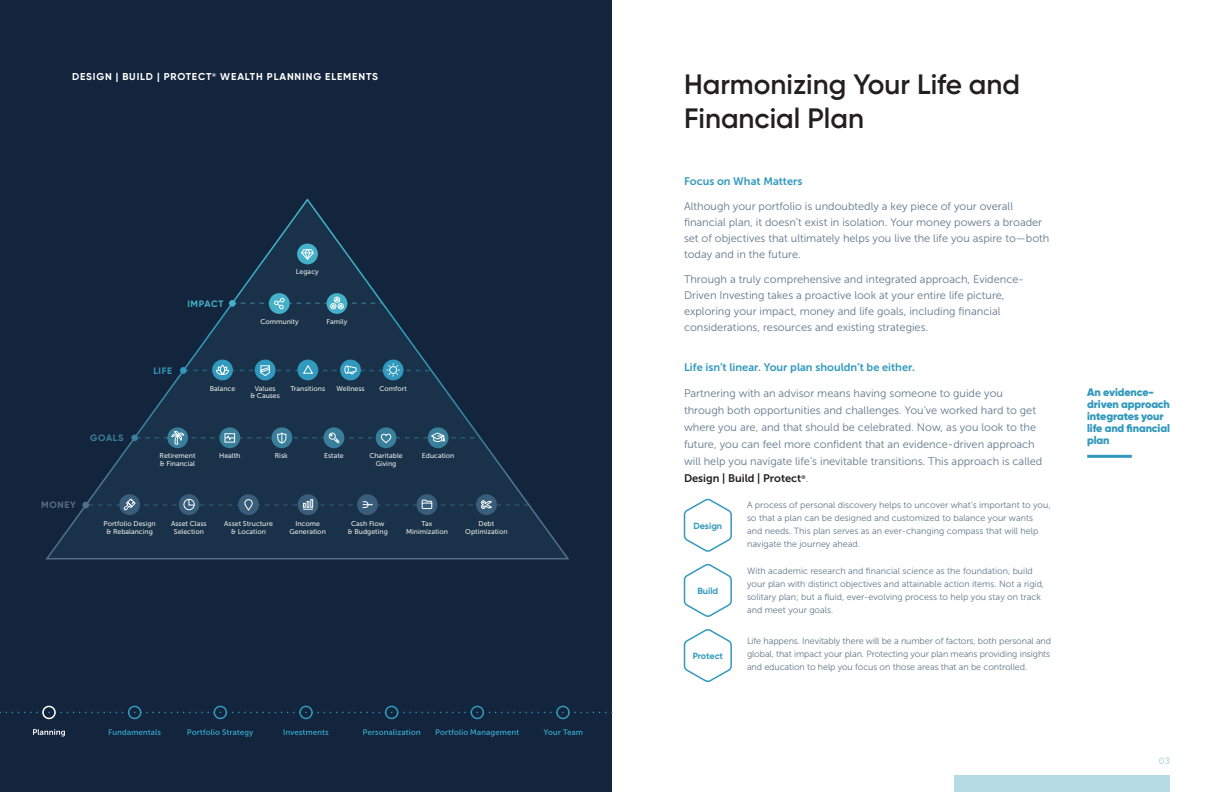
<style>
.page{position:relative;width:1224px;height:792px;background:#fff}
.page>*{position:absolute;margin:0;border:0;box-sizing:border-box;transform-origin:0 0}
.Page_Title{font:600 28px/33.6px "Gilroy";color:#231f20}
.Body_Copy{font:11px/16px "Museo Sans 300";color:#61778a}
.t1{font:11px "Museo Sans 700";color:#3299be}
.Callout_Box{font:900 11px/12px "Gilroy";letter-spacing:-.01em;color:#3299be}
.Page_Title-2{font:700 10px "Gilroy";letter-spacing:.085em;color:#fff}
.t2{font:700 9.3px "Gilroy";letter-spacing:.065em;color:#44b0c9}
.t3{font:700 9.3px "Gilroy";letter-spacing:.075em;color:#556d88}
.t4{font:700 9.3px "Gilroy";letter-spacing:.07em;color:#397f9c}
.t5{font:700 9.3px "Gilroy";color:#3299be}
.Body_Copy-2{font:9px/13px "Museo Sans 300";color:#61778a}
.t6{font:700 9px "Gilroy";letter-spacing:-.005em;color:#3299be}
.t7{font:600 9px "Gilroy";color:#b7dbe4}
.t8{font:7px/7.7px "Museo Sans 500";color:#e6e7e6;text-align:center}
.s1{font-family:"Museo Sans 700";color:#231f20}
</style>
<div class="page">
<div style="left:954px;top:776px;width:216px;height:16px;background:#b7dbe4"></div>
<div style="left:0;top:0;width:612px;height:792px;background:#13253c"></div>
<svg style="left:45px;top:198px;width:524px;height:362px"></svg>
<div style="left:82px;top:502px;width:7px;height:6px;background:#566c89;border-radius:50%"></div>
<div style="left:131px;top:434px;width:7px;height:7px;background:#397f9c;border-radius:50%"></div>
<div style="left:180px;top:367px;width:7px;height:7px;background:#3299be;border-radius:50%"></div>
<div style="left:229px;top:300px;width:7px;height:7px;background:#44b0c9;border-radius:50%"></div>
<div style="left:383px;top:360px;width:21px;height:20px;background:#3299be;border-radius:50%"></div>
<div style="left:340px;top:360px;width:21px;height:20px;background:#3299be;border-radius:50%"></div>
<div style="left:297px;top:244px;width:21px;height:20px;background:#44b0c9;border-radius:50%"></div>
<svg style="left:301px;top:249px;width:13px;height:11px"></svg>
<svg style="left:327px;top:293px;width:20px;height:21px"></svg>
<div style="left:255px;top:360px;width:21px;height:20px;background:#3299be;border-radius:50%"></div>
<div style="left:212px;top:360px;width:21px;height:20px;background:#3299be;border-radius:50%"></div>
<div style="left:119px;top:494px;width:21px;height:21px;background:#395e7c;border-radius:50%"></div>
<div style="left:179px;top:494px;width:20px;height:21px;background:#395e7c;border-radius:50%"></div>
<div style="left:357px;top:494px;width:21px;height:21px;background:#395e7c;border-radius:50%"></div>
<div style="left:417px;top:494px;width:20px;height:21px;background:#395e7c;border-radius:50%"></div>
<div style="left:269px;top:293px;width:21px;height:21px;background:#44b0c9;border-radius:50%"></div>
<svg style="left:232px;top:297px;width:149px;height:12px"></svg>
<div style="left:298px;top:494px;width:20px;height:21px;background:#395e7c;border-radius:50%"></div>
<div style="left:476px;top:494px;width:21px;height:21px;background:#395e7c;border-radius:50%"></div>
<svg style="left:89px;top:498px;width:440px;height:13px"></svg>
<div style="left:238px;top:494px;width:21px;height:21px;background:#395e7c;border-radius:50%"></div>
<div style="left:245px;top:499px;width:8px;height:11px;border:1px solid #fff;border-radius:4px"></div>
<svg style="left:136px;top:427px;width:344px;height:20px"></svg>
<div style="left:297px;top:360px;width:21px;height:20px;background:#3299be;border-radius:50%"></div>
<svg style="left:184px;top:337px;width:247px;height:40px"></svg>
<svg style="left:683px;top:498px;width:49px;height:54px"></svg>
<svg style="left:683px;top:564px;width:49px;height:53px"></svg>
<svg style="left:683px;top:629px;width:49px;height:53px"></svg>
<hr style="left:1087px;top:455px;width:45px;height:3px;background:#3299be">
<svg style="left:0;top:712px;width:613px;height:1px"></svg>
<div style="left:42px;top:706px;width:14px;height:13px;border:2px solid #fff;border-radius:50%"></div>
<div style="left:556px;top:706px;width:14px;height:13px;border:2px solid #3299be;border-radius:50%"></div>
<div style="left:128px;top:706px;width:13px;height:13px;border:2px solid #3299be;border-radius:50%"></div>
<div style="left:214px;top:706px;width:13px;height:13px;border:2px solid #3299be;border-radius:50%"></div>
<div style="left:299px;top:706px;width:14px;height:13px;border:2px solid #3299be;border-radius:50%"></div>
<div style="left:385px;top:706px;width:13px;height:13px;border:2px solid #3299be;border-radius:50%"></div>
<div style="left:471px;top:706px;width:13px;height:13px;border:2px solid #3299be;border-radius:50%"></div>
<svg style="left:33px;top:729px;width:32px;height:8px"></svg>
<svg style="left:109px;top:729px;width:52px;height:6px"></svg>
<svg style="left:187px;top:729px;width:66px;height:8px"></svg>
<svg style="left:284px;top:729px;width:44px;height:6px"></svg>
<svg style="left:363px;top:729px;width:57px;height:6px"></svg>
<svg style="left:436px;top:729px;width:83px;height:8px"></svg>
<svg style="left:543px;top:729px;width:40px;height:6px"></svg>
<p class="Page_Title-2" style="left:72px;top:70px;width:307px">DESIGN | BUILD | PROTECT<sup>®</sup> WEALTH PLANNING ELEMENTS</p>
<p class="t2" style="left:187px;top:298px;width:38px">IMPACT</p>
<p class="t8" style="left:296px;top:267px;width:24px">Legacy</p>
<p class="t8" style="left:260px;top:317px;width:40px">Community</p>
<p class="t8" style="left:327px;top:317px;width:22px">Family</p>
<p class="t3" style="left:41px;top:499px;width:36px">MONEY</p>
<p class="t4" style="left:90px;top:432px;width:35px">GOALS</p>
<p class="t5" style="left:153px;top:365px;width:20px">LIFE</p>
<p class="t8" style="left:210px;top:384px;width:27px">Balance</p>
<p class="t8" style="left:255px;top:384px;width:22px">Values</p>
<p class="t8" style="left:290px;top:384px;width:36px">Transitions</p>
<p class="t8" style="left:250px;top:392px;width:31px">&amp; Causes</p>
<p class="t8" style="left:336px;top:384px;width:30px">Wellness</p>
<p class="t8" style="left:379px;top:384px;width:29px">Comfort</p>
<p class="t8" style="left:160px;top:452px;width:37px;text-align:left">Retirement &amp; Financial</p>
<p class="t8" style="left:324px;top:452px;width:21px">Estate</p>
<p class="t8" style="left:369px;top:452px;width:35px">Charitable<br>Giving</p>
<p class="t8" style="left:219px;top:452px;width:23px">Health</p>
<p class="t8" style="left:275px;top:452px;width:14px">Risk</p>
<p class="t8" style="left:422px;top:452px;width:34px">Education</p>
<p class="t8" style="left:103px;top:520px;width:54px">Portfolio Design &amp; Rebalancing</p>
<p class="t8" style="left:171px;top:520px;width:37px">Asset Class<br>Selection</p>
<p class="t8" style="left:348px;top:520px;width:41px">Cash Flow<br>&amp; Budgeting</p>
<p class="t8" style="left:406px;top:520px;width:43px">Tax<br>Minimization</p>
<p class="t8" style="left:224px;top:520px;width:50px">Asset Structure &amp; Location</p>
<p class="t8" style="left:290px;top:520px;width:38px">Income<br>Generation</p>
<p class="t8" style="left:465px;top:520px;width:44px">Debt<br>Optimization</p>
<p class="Page_Title" style="left:684px;top:68px;width:338px">Harmonizing Your Life and<br>Financial Plan</p>
<p class="t1" style="left:684px;top:176px;width:120px">Focus on What Matters</p>
<p class="Body_Copy" style="left:684px;top:199px;width:367px">Although your portfolio is undoubtedly a key piece of your overall financial plan, it doesn’t exist in isolation. Your money powers a broader set of objectives that ultimately helps you live the life you aspire to—both today and in the future.</p>
<p class="Body_Copy" style="left:684px;top:272px;width:341px">Through a truly comprehensive and integrated approach, Evidence-Driven Investing takes a proactive look at your entire life picture, exploring your impact, money and life goals, including financial considerations, resources and existing strategies.</p>
<p class="t1" style="left:684px;top:361px;width:232px">Life isn’t linear. Your plan shouldn’t be either.</p>
<p class="Body_Copy" style="left:684px;top:385px;width:360px;line-height:17px">Partnering with an advisor means having someone to guide you through both opportunities and challenges. You’ve worked hard to get where you are, and that should be celebrated. Now, as you look to the future, you can feel more confident that an evidence-driven approach will help you navigate life’s inevitable transitions. This approach is called <span class="s1">Design | Build | Protect</span><sup>®</sup>.</p>
<p class="Body_Copy-2" style="left:747px;top:499px;width:305px">A process of personal discovery helps to uncover what’s important to you, so that a plan can be designed and customized to balance your wants and needs. This plan serves as an ever-changing compass that will help navigate the journey ahead.</p>
<p class="Body_Copy-2" style="left:747px;top:564px;width:299px">With academic research and financial science as the foundation, build your plan with distinct objectives and attainable action items. Not a rigid, solitary plan; but a fluid, ever-evolving process to help you stay on track and meet your goals.</p>
<p class="Body_Copy-2" style="left:747px;top:634px;width:306px;text-align:justify">Life happens. Inevitably there will be a number of factors, both personal and global, that impact your plan. Protecting your plan means providing insights and education to help you focus on those areas that an be controlled.</p>
<p class="t6" style="left:694px;top:520px;width:30px">Design</p>
<p class="t6" style="left:697px;top:585px;width:22px">Build</p>
<p class="t6" style="left:693px;top:650px;width:32px">Protect</p>
<p class="Callout_Box" style="left:1087px;top:386px;width:84px">An evidence&shy;driven approach integrates your life and financial plan</p>
<p class="t7" style="left:1159px;top:755px;width:13px">03</p>
</div>
